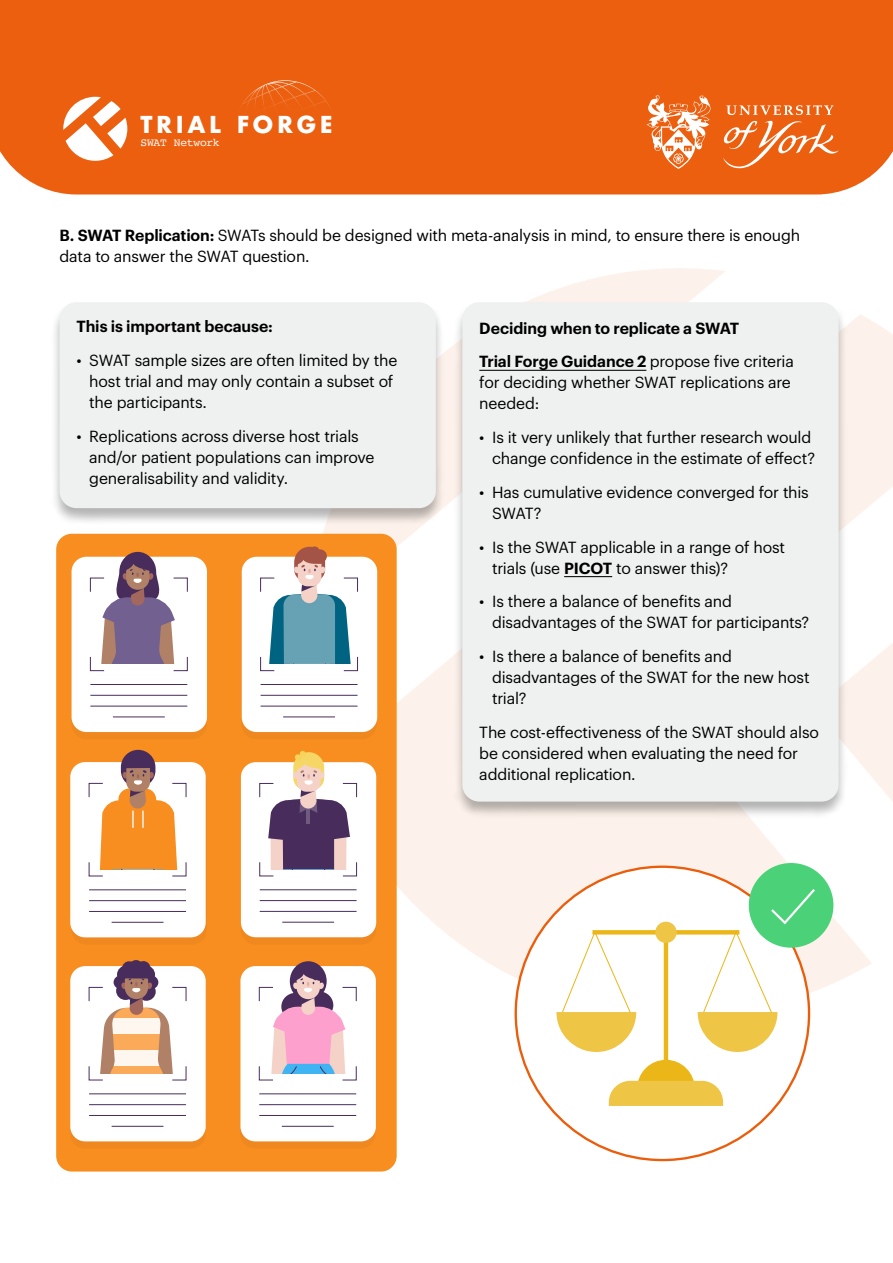
<style>
.page{position:relative;width:893px;height:1263px;background:#fff}
.page>*{position:absolute;margin:0;border:0;box-sizing:border-box;transform-origin:0 0}
.t1{font:700 22.65px "Futura";letter-spacing:.155em;color:#fff}
.t2{font:15.75px/21px "Graphik";letter-spacing:-.01em;color:#000}
.t3{font:600 15.75px/33.8px "Graphik";letter-spacing:-.005em;color:#000}
.t4{font:11.25px "Courier";letter-spacing:-.02em;color:#fff}
.s1{font-weight:600}
.s2{font-weight:400}
</style>
<div class="page">
<svg style="left:848px;top:314px;width:45px;height:209px;background:#fdf3ed"></svg>
<svg style="left:307px;top:268px;width:418px;height:278px"></svg>
<svg style="left:397px;top:656px;width:408px;height:400px;fill:#fdf2eb"></svg>
<div style="left:0;top:0;width:893px;height:194px;background:#eb5f0f"></div>
<svg style="left:723px;top:105px;width:116px;height:63px;background:#ee7a38"></svg>
<svg style="left:647px;top:95px;width:63px;height:74px"></svg>
<svg style="left:63px;top:97px;width:64px;height:64px"></svg>
<div style="left:234px;top:80px;width:102px;height:103px;background:#eb5f0f"></div>
<div style="left:50px;top:302px;width:395px;height:224px;background:#000;opacity:.3"></div>
<div style="left:60px;top:302px;width:376px;height:206px;background:#eef1f0;border-radius:17px"></div>
<div style="left:453px;top:302px;width:395px;height:517px;background:#000;opacity:.3"></div>
<div style="left:462px;top:302px;width:377px;height:499px;background:#eef1f0;border-radius:17px"></div>
<hr style="left:479px;top:370px;width:167px;height:1px;background:#000">
<hr style="left:564px;top:576px;width:48px;height:1px;background:#000">
<div style="left:56px;top:534px;width:341px;height:637px;background:#f88e20;border-radius:16px"></div>
<svg style="left:240px;top:973px;width:135px;height:175px"></svg>
<div style="left:240px;top:966px;width:136px;height:175px;background:#fff;border-radius:15px"></div>
<div style="left:290px;top:961px;width:37px;height:40px;background:#482c5c;border-radius:50%"></div>
<svg style="left:259px;top:967px;width:98px;height:113px"></svg>
<hr style="left:259px;top:1093px;width:97px;height:1px;background:#482c5c">
<hr style="left:259px;top:1104px;width:97px;height:1px;background:#482c5c">
<hr style="left:259px;top:1115px;width:97px;height:1px;background:#482c5c">
<hr style="left:282px;top:1126px;width:52px;height:1px;background:#482c5c">
<svg style="left:70px;top:973px;width:136px;height:175px"></svg>
<div style="left:70px;top:966px;width:136px;height:175px;background:#fff;border-radius:15px"></div>
<hr style="left:89px;top:1093px;width:97px;height:1px;background:#482c5c">
<hr style="left:89px;top:1104px;width:97px;height:1px;background:#482c5c">
<hr style="left:89px;top:1115px;width:97px;height:1px;background:#482c5c">
<hr style="left:112px;top:1126px;width:51px;height:1px;background:#482c5c">
<div style="left:117px;top:965px;width:19px;height:19px;background:#d7cacc;border-radius:50%"></div>
<div style="left:136px;top:965px;width:19px;height:19px;background:#b5a4b1;border-radius:50%"></div>
<svg style="left:122px;top:961px;width:14px;height:14px"></svg>
<div style="left:136px;top:961px;width:14px;height:13px;background:#482c5c;border-radius:50%"></div>
<div style="left:118px;top:961px;width:37px;height:40px;background:#482c5c;border-radius:50%"></div>
<svg style="left:89px;top:967px;width:97px;height:113px"></svg>
<div style="left:241px;top:564px;width:136px;height:175px;background:#ef881e;border-radius:15px"></div>
<div style="left:242px;top:557px;width:135px;height:175px;background:#fff;border-radius:15px"></div>
<svg style="left:260px;top:547px;width:98px;height:124px"></svg>
<hr style="left:261px;top:684px;width:97px;height:1px;background:#482c5c">
<hr style="left:261px;top:695px;width:97px;height:1px;background:#482c5c">
<hr style="left:261px;top:706px;width:97px;height:1px;background:#482c5c">
<hr style="left:283px;top:717px;width:52px;height:1px;background:#482c5c">
<div style="left:72px;top:564px;width:135px;height:175px;background:#ef881e;border-radius:15px"></div>
<div style="left:72px;top:557px;width:135px;height:175px;background:#fff;border-radius:15px"></div>
<hr style="left:90px;top:684px;width:97px;height:1px;background:#482c5c">
<hr style="left:90px;top:695px;width:97px;height:1px;background:#482c5c">
<hr style="left:90px;top:706px;width:97px;height:1px;background:#482c5c">
<hr style="left:113px;top:717px;width:52px;height:1px;background:#482c5c">
<svg style="left:90px;top:552px;width:98px;height:119px"></svg>
<svg style="left:241px;top:769px;width:135px;height:175px"></svg>
<div style="left:241px;top:762px;width:135px;height:175px;background:#fff;border-radius:15px"></div>
<svg style="left:259px;top:750px;width:98px;height:126px"></svg>
<hr style="left:260px;top:889px;width:97px;height:1px;background:#482c5c">
<hr style="left:260px;top:900px;width:97px;height:1px;background:#482c5c">
<hr style="left:260px;top:911px;width:97px;height:1px;background:#482c5c">
<hr style="left:282px;top:922px;width:52px;height:1px;background:#482c5c">
<svg style="left:72px;top:769px;width:135px;height:175px"></svg>
<div style="left:70px;top:762px;width:136px;height:175px;background:#fff;border-radius:15px"></div>
<div style="left:121px;top:750px;width:34px;height:37px;background:#482c5c;border-radius:17px"></div>
<svg style="left:89px;top:755px;width:97px;height:121px"></svg>
<hr style="left:89px;top:889px;width:97px;height:1px;background:#482c5c">
<hr style="left:89px;top:900px;width:97px;height:1px;background:#482c5c">
<hr style="left:89px;top:911px;width:97px;height:1px;background:#482c5c">
<hr style="left:112px;top:922px;width:51px;height:1px;background:#482c5c">
<div style="left:516px;top:867px;width:293px;height:293px;background:#fff;border-radius:50%"></div>
<hr style="left:664px;top:932px;width:4px;height:165px;background:#ebb617">
<svg style="left:636px;top:930px;width:62px;height:4px"></svg>
<svg style="left:556px;top:930px;width:80px;height:122px"></svg>
<div style="left:655px;top:922px;width:22px;height:21px;background:#efc545;border-radius:50%"></div>
<svg style="left:609px;top:1060px;width:114px;height:46px"></svg>
<svg style="left:698px;top:523px;width:195px;height:529px"></svg>
<h1 class="t1" style="left:140px;top:108px;width:194px">TRIAL FORGE</h1>
<p class="t4" style="left:140px;top:134px;width:81px">SWAT Network</p>
<p class="t2" style="left:60px;top:224px;width:742px"><span class="s1">B. SWAT Replication:</span> SWATs should be designed with meta-analysis in mind, to ensure there is enough data to answer the SWAT question.</p>
<p class="t3" style="left:77px;top:308px;width:198px">This is important because:</p>
<p class="t2" style="left:89px;top:348px;width:309px;text-indent:-13px">• SWAT sample sizes are often limited by the host trial and may only contain a subset of the participants.</p>
<p class="t2" style="left:89px;top:424px;width:287px;text-indent:-13px">• Replications across diverse host trials and/or patient populations can improve generalisability and validity.</p>
<p class="t3" style="left:479px;top:310px;width:316px">Deciding when to replicate a SWAT<br>Trial Forge Guidance 2 <span class="s2">propose five criteria</span></p>
<p class="t2" style="left:479px;top:371px;width:313px">for deciding whether SWAT replications are needed:</p>
<p class="t2" style="left:479px;top:426px;width:337px;text-align:right">• Is it very unlikely that further research would change confidence in the estimate of effect?</p>
<p class="t2" style="left:492px;top:480px;width:318px;text-indent:-13px">• Has cumulative evidence converged for this<br>SWAT?</p>
<p class="t2" style="left:492px;top:535px;width:295px;text-indent:-13px">• Is the SWAT applicable in a range of host trials (use <span class="s1">PICOT</span> to answer this)?</p>
<p class="t2" style="left:492px;top:590px;width:319px;text-indent:-13px">• Is there a balance of benefits and disadvantages of the SWAT for participants?</p>
<p class="t2" style="left:492px;top:645px;width:319px;text-indent:-13px">• Is there a balance of benefits and disadvantages of the SWAT for the new host trial?</p>
<p class="t2" style="left:479px;top:720px;width:341px">The cost-effectiveness of the SWAT should also be considered when evaluating the need for additional replication.</p>
</div>
